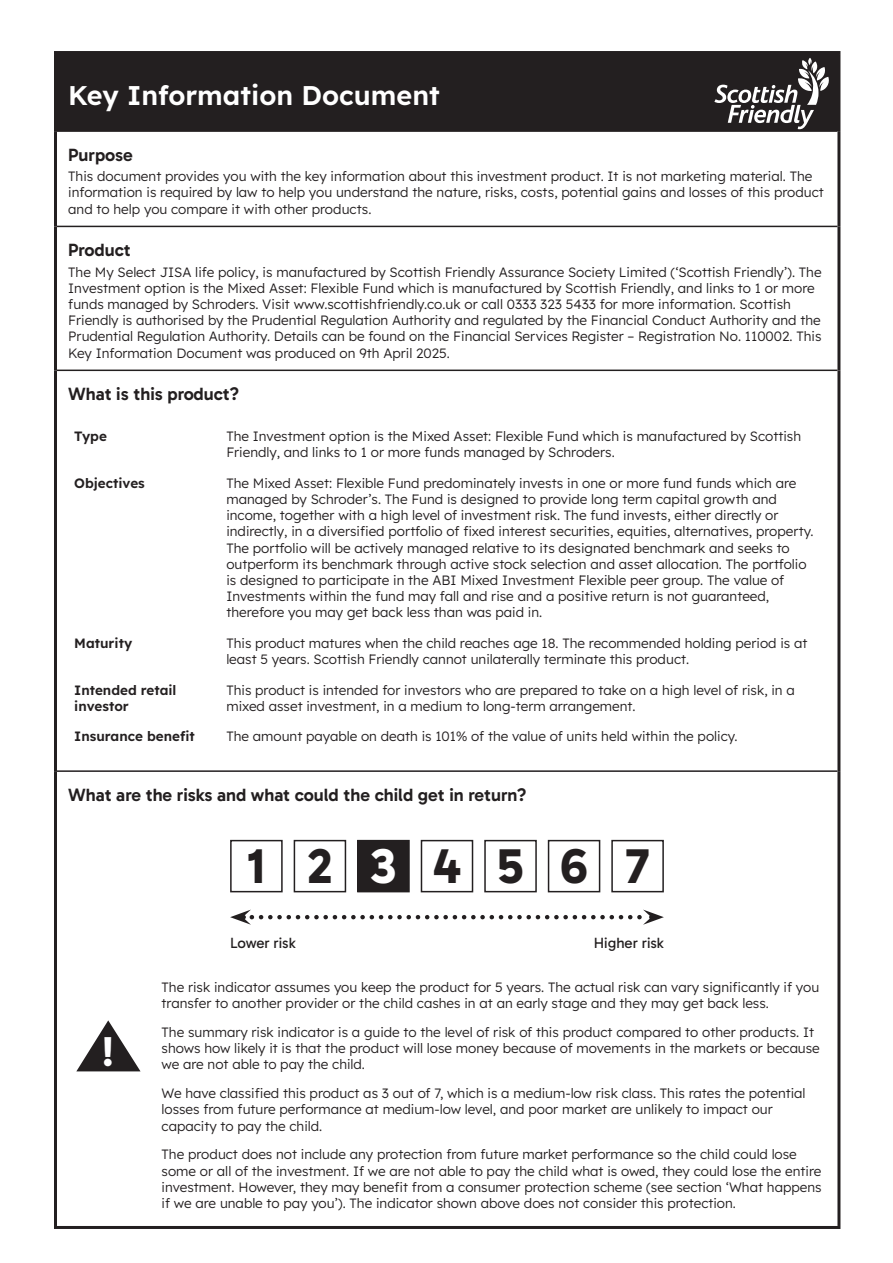
<style>
.page{position:relative;width:893px;height:1263px;background:#fff}
.page>*{position:absolute;margin:0;border:0;box-sizing:border-box;transform-origin:0 0}
.t1{font:700 49.5px "Gabarito";letter-spacing:.745em;color:#231f20}
.t2{font:700 40.5px "Gabarito";color:#fff}
.t3{font:600 27px "Lexend";color:#fff}
.t4{font:600 18px "Gabarito";letter-spacing:-.005em;color:#231f20}
.t5{font:15px "Gabarito";color:#231f20}
.t6{font:300 13.5px/16.2px "Lexend";color:#231f20}
.t7{font:600 13.5px/16.2px "Lexend";color:#231f20}
.s1{color:#fff}
</style>
<div class="page">
<div style="left:56px;top:53px;width:783px;height:78px;background:#231f20"></div>
<hr style="left:54px;top:51px;width:786px;height:3px;background:#231f20">
<hr style="left:54px;top:54px;width:3px;height:77px;background:#231f20">
<hr style="left:837px;top:54px;width:3px;height:77px;background:#231f20">
<hr style="left:54px;top:131px;width:3px;height:95px;background:#231f20">
<hr style="left:837px;top:131px;width:3px;height:95px;background:#231f20">
<hr style="left:54px;top:226px;width:3px;height:144px;background:#231f20">
<hr style="left:837px;top:226px;width:3px;height:144px;background:#231f20">
<hr style="left:54px;top:370px;width:3px;height:401px;background:#231f20">
<hr style="left:837px;top:370px;width:3px;height:401px;background:#231f20">
<hr style="left:54px;top:771px;width:3px;height:455px;background:#231f20">
<hr style="left:837px;top:771px;width:3px;height:455px;background:#231f20">
<hr style="left:54px;top:1226px;width:786px;height:3px;background:#231f20">
<hr style="left:57px;top:130px;width:780px;height:2px;background:#231f20">
<hr style="left:57px;top:226px;width:780px;height:1px;background:#231f20">
<hr style="left:57px;top:370px;width:780px;height:1px;background:#231f20">
<hr style="left:57px;top:770px;width:780px;height:2px;background:#231f20">
<svg style="left:714px;top:58px;width:115px;height:71px"></svg>
<svg style="left:76px;top:1020px;width:65px;height:51px"></svg>
<div style="left:230px;top:840px;width:53px;height:52px;border:2px solid #231f20"></div>
<div style="left:294px;top:840px;width:52px;height:52px;border:2px solid #231f20"></div>
<div style="left:358px;top:841px;width:51px;height:51px;background:#231f20"></div>
<div style="left:357px;top:840px;width:53px;height:52px;border:2px solid #231f20"></div>
<div style="left:421px;top:840px;width:52px;height:52px;border:2px solid #231f20"></div>
<div style="left:484px;top:840px;width:53px;height:52px;border:2px solid #231f20"></div>
<div style="left:548px;top:840px;width:52px;height:52px;border:2px solid #231f20"></div>
<div style="left:611px;top:840px;width:53px;height:52px;border:2px solid #231f20"></div>
<svg style="left:230px;top:909px;width:434px;height:16px"></svg>
<h3 class="t3" style="left:68px;top:75px;width:373px">Key Information Document</h3>
<h3 class="t4" style="left:68px;top:143px;width:66px">Purpose</h3>
<p class="t6" style="left:68px;top:167px;width:757px">This document provides you with the key information about this investment product. It is not marketing material. The information is required by law to help you understand the nature, risks, costs, potential gains and losses of this product and to help you compare it with other products.</p>
<h3 class="t4" style="left:68px;top:239px;width:64px">Product</h3>
<p class="t6" style="left:68px;top:263px;width:755px">The My Select JISA life policy, is manufactured by Scottish Friendly Assurance Society Limited (‘Scottish Friendly’). The Investment option is the Mixed Asset: Flexible Fund which is manufactured by Scottish Friendly, and links to 1 or more funds managed by Schroders. Visit www.scottishfriendly.co.uk or call 0333 323 5433 for more information. Scottish Friendly is authorised by the Prudential Regulation Authority and regulated by the Financial Conduct Authority and the Prudential Regulation Authority. Details can be found on the Financial Services Register – Registration No. 110002. This Key Information Document was produced on 9th April 2025.</p>
<h3 class="t4" style="left:68px;top:382px;width:173px">What is this product?</h3>
<p class="t7" style="left:74px;top:427px;width:34px">Type</p>
<p class="t6" style="left:226px;top:427px;width:576px">The Investment option is the Mixed Asset: Flexible Fund which is manufactured by Scottish<br>Friendly, and links to 1 or more funds managed by Schroders.</p>
<p class="t7" style="left:74px;top:474px;width:72px">Objectives</p>
<p class="t6" style="left:226px;top:474px;width:589px">The Mixed Asset: Flexible Fund predominately invests in one or more fund funds which are managed by Schroder’s. The Fund is designed to provide long term capital growth and income, together with a high level of investment risk. The fund invests, either directly or indirectly, in a diversified portfolio of fixed interest securities, equities, alternatives, property.<br>The portfolio will be actively managed relative to its designated benchmark and seeks to outperform its benchmark through active stock selection and asset allocation. The portfolio is designed to participate in the ABI Mixed Investment Flexible peer group. The value of Investments within the fund may fall and rise and a positive return is not guaranteed, therefore you may get back less than was paid in.</p>
<p class="t7" style="left:74px;top:634px;width:59px">Maturity</p>
<p class="t6" style="left:226px;top:634px;width:583px">This product matures when the child reaches age 18. The recommended holding period is at least 5 years. Scottish Friendly cannot unilaterally terminate this product.</p>
<p class="t7" style="left:74px;top:681px;width:104px">Intended retail investor</p>
<p class="t6" style="left:226px;top:681px;width:570px">This product is intended for investors who are prepared to take on a high level of risk, in a mixed asset investment, in a medium to long-term arrangement.</p>
<p class="t7" style="left:74px;top:727px;width:122px">Insurance benefit</p>
<p class="t6" style="left:226px;top:728px;width:513px">The amount payable on death is 101% of the value of units held within the policy.</p>
<h3 class="t4" style="left:68px;top:783px;width:460px">What are the risks and what could the child get in return?</h3>
<h1 class="t1" style="left:247px;top:835px;width:404px">12<span class="s1">3</span>4567</h1>
<h2 class="t2" style="left:102px;top:1026px;width:13px">!</h2>
<p class="t5" style="left:230px;top:934px;width:67px">Lower risk</p>
<p class="t5" style="left:594px;top:934px;width:72px">Higher risk</p>
<p class="t6" style="left:162px;top:978px;width:659px">The risk indicator assumes you keep the product for 5 years. The actual risk can vary significantly if you transfer to another provider or the child cashes in at an early stage and they may get back less.</p>
<p class="t6" style="left:162px;top:1023px;width:660px">The summary risk indicator is a guide to the level of risk of this product compared to other products. It shows how likely it is that the product will lose money because of movements in the markets or because we are not able to pay the child.</p>
<p class="t6" style="left:162px;top:1084px;width:646px">We have classified this product as 3 out of 7, which is a medium-low risk class. This rates the potential losses from future performance at medium-low level, and poor market are unlikely to impact our capacity to pay the child.</p>
<p class="t6" style="left:162px;top:1146px;width:662px">The product does not include any protection from future market performance so the child could lose some or all of the investment. If we are not able to pay the child what is owed, they could lose the entire investment. However, they may benefit from a consumer protection scheme (see section ‘What happens if we are unable to pay you’). The indicator shown above does not consider this protection.</p>
</div>
